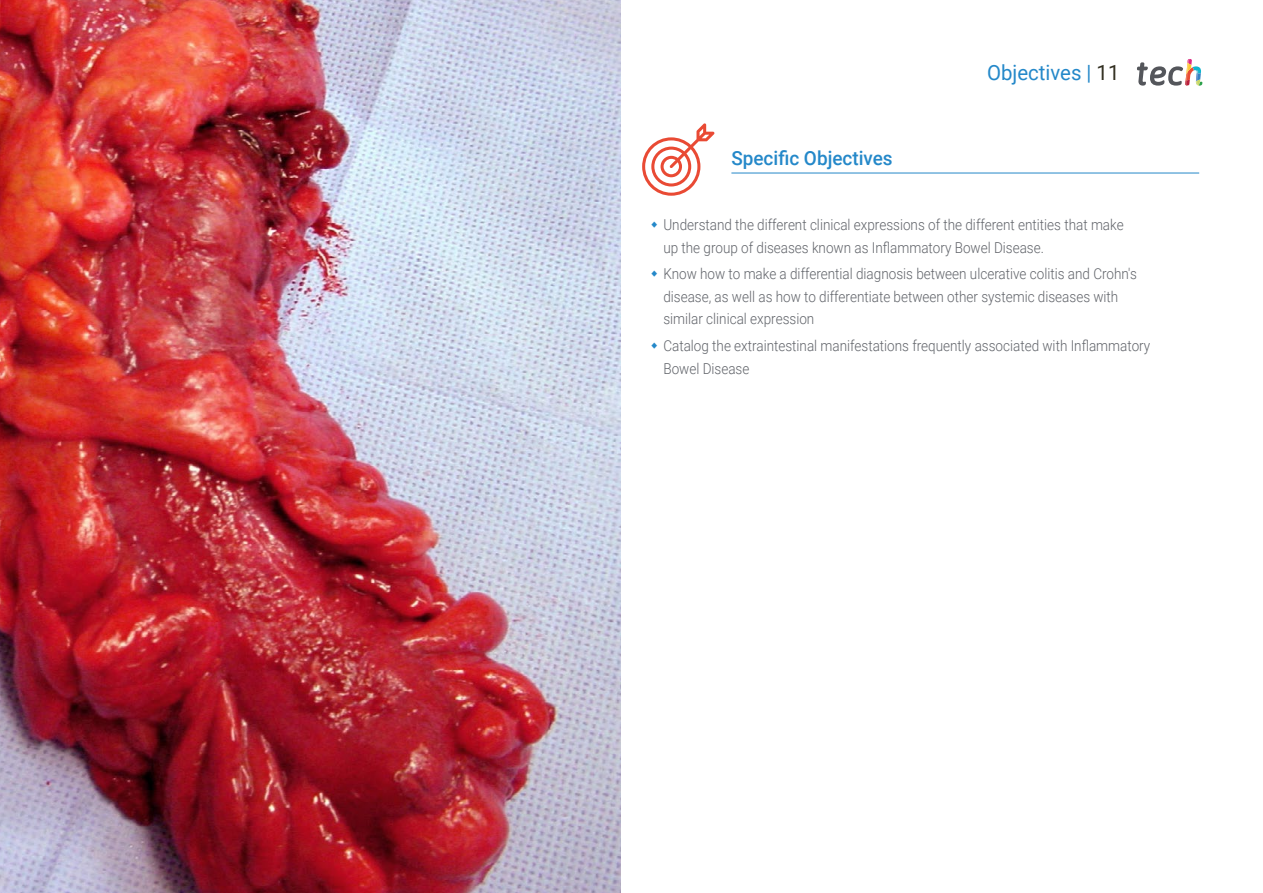
<style>
.page{position:relative;width:1263px;height:893px;background:#fff}
.page>*{position:absolute;margin:0;border:0;box-sizing:border-box;transform-origin:0 0}
.t1{font:21px "Roboto";color:#2488c9}
.t2{font:500 19.5px "Roboto";color:#2488c9}
.t3{font:300 15px/22.5px "Roboto";color:#61646a;scale:.9 1}
.s1{color:#312e20}
</style>
<div class="page">
<img style="left:0;top:0;width:621px;height:893px">
<svg style="left:1137px;top:59px;width:65px;height:27px"></svg>
<svg style="left:642px;top:123px;width:72px;height:73px"></svg>
<hr style="left:731px;top:173px;width:468px;height:1px;background:#2488c9">
<h2 class="t2" style="left:731px;top:144px;width:163px">Specific Objectives</h2>
<h1 class="t1" style="left:987px;top:57px;width:134px">Objectives | <span class="s1">11</span></h1>
<p class="t3" style="left:663px;top:213px;width:513px">Understand the different clinical expressions of the different entities that make up the group of diseases known as Inflammatory Bowel Disease.</p>
<p class="t3" style="left:663px;top:262px;width:527px">Know how to make a differential diagnosis between ulcerative colitis and Crohn's disease, as well as how to differentiate between other systemic diseases with similar clinical expression</p>
<p class="t3" style="left:663px;top:334px;width:542px">Catalog the extraintestinal manifestations frequently associated with Inflammatory<br>Bowel Disease</p>
</div>
